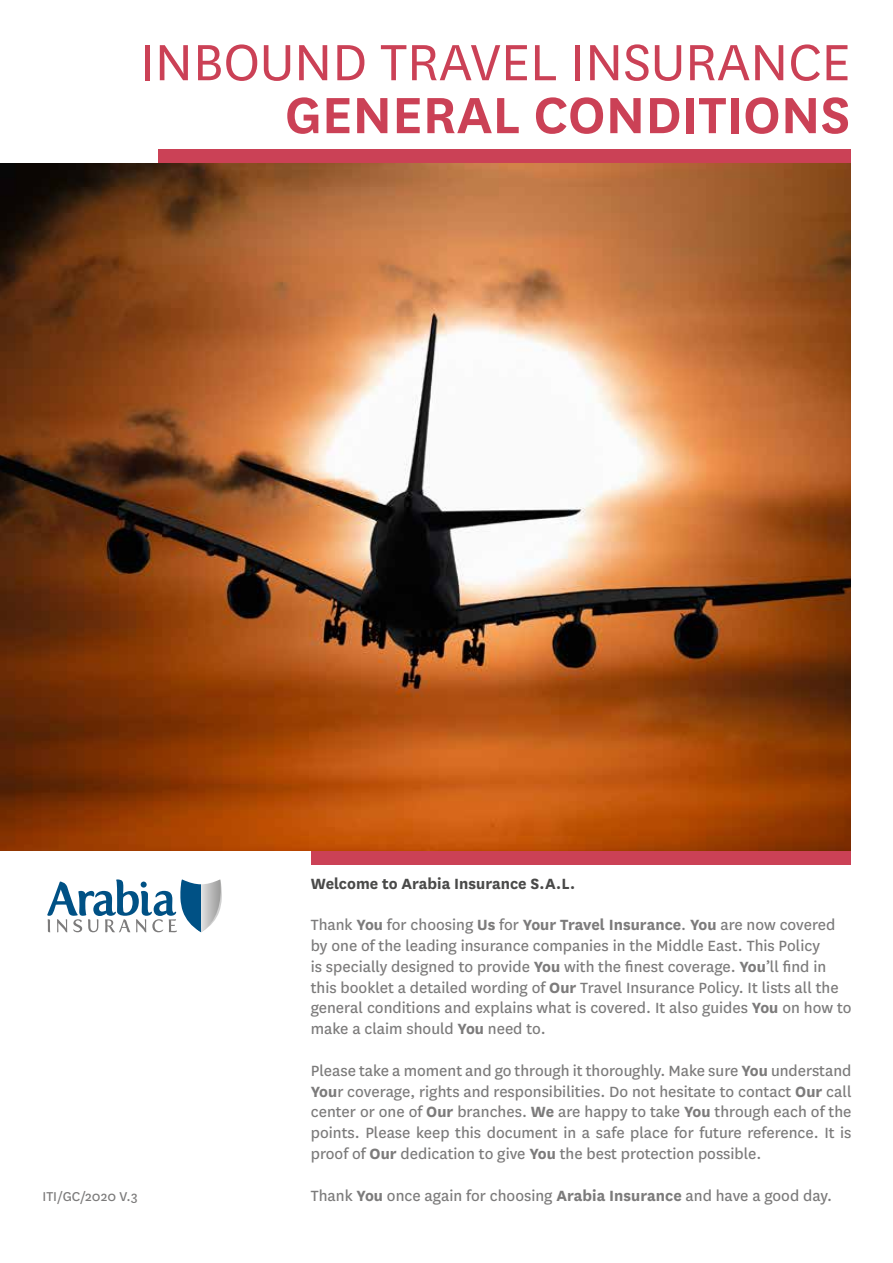
<style>
.page{position:relative;width:893px;height:1263px;background:#fff}
.page>*{position:absolute;margin:0;border:0;box-sizing:border-box;transform-origin:0 0}
.t1{font:59.55px "National";color:#cb4156}
.t2{font:600 59.55px "National";color:#cb4156}
.t3{font:17.4px/20.9px "National";color:#7c7b7b}
.t4{font:700 17.4px "National";color:#4a4a49}
.t5{font:15px "National";color:#7c7b7b}
.s1{font-weight:700}
</style>
<div class="page">
<div style="left:158px;top:150px;width:692px;height:14px;background:#cb4156"></div>
<div style="left:311px;top:850px;width:539px;height:14px;background:#cb4156"></div>
<img style="left:0;top:163px;width:850px;height:687px">
<svg style="left:47px;top:879px;width:175px;height:53px"></svg>
<h1 class="t1" style="left:140px;top:23px;width:712px">INBOUND TRAVEL INSURANCE</h1>
<h1 class="t2" style="left:285px;top:74px;width:567px">GENERAL CONDITIONS</h1>
<p class="t4" style="left:311px;top:871px;width:266px">Welcome to Arabia Insurance S.A.L.</p>
<p class="t3" style="left:311px;top:913px;width:542px">Thank <span class="s1">You</span> for choosing <span class="s1">Us</span> for <span class="s1">Your Travel Insurance</span>. <span class="s1">You</span> are now covered by one of the leading insurance companies in the Middle East. This Policy<br>is specially designed to provide <span class="s1">You</span> with the finest coverage. <span class="s1">You</span>’ll find in this booklet a detailed wording of <span class="s1">Our</span> Travel Insurance Policy. It lists all the general conditions and explains what is covered. It also guides <span class="s1">You</span> on how to make a claim should <span class="s1">You</span> need to.</p>
<p class="t3" style="left:311px;top:1059px;width:542px;text-align:justify">Please take a moment and go through it thoroughly. Make sure <span class="s1">You</span> understand <span class="s1">You</span>r coverage, rights and responsibilities. Do not hesitate to contact <span class="s1">Our</span> call center or one of <span class="s1">Our</span> branches. <span class="s1">We</span> are happy to take <span class="s1">You</span> through each of the points. Please keep this document in a safe place for future reference. It is proof of <span class="s1">Our</span> dedication to give <span class="s1">You</span> the best protection possible.</p>
<p class="t5" style="left:43px;top:1186px;width:97px">ITI/GC/2020 V.3</p>
<p class="t3" style="left:311px;top:1184px;width:523px">Thank <span class="s1">You</span> once again for choosing <span class="s1">Arabia Insurance</span> and have a good day.</p>
</div>
